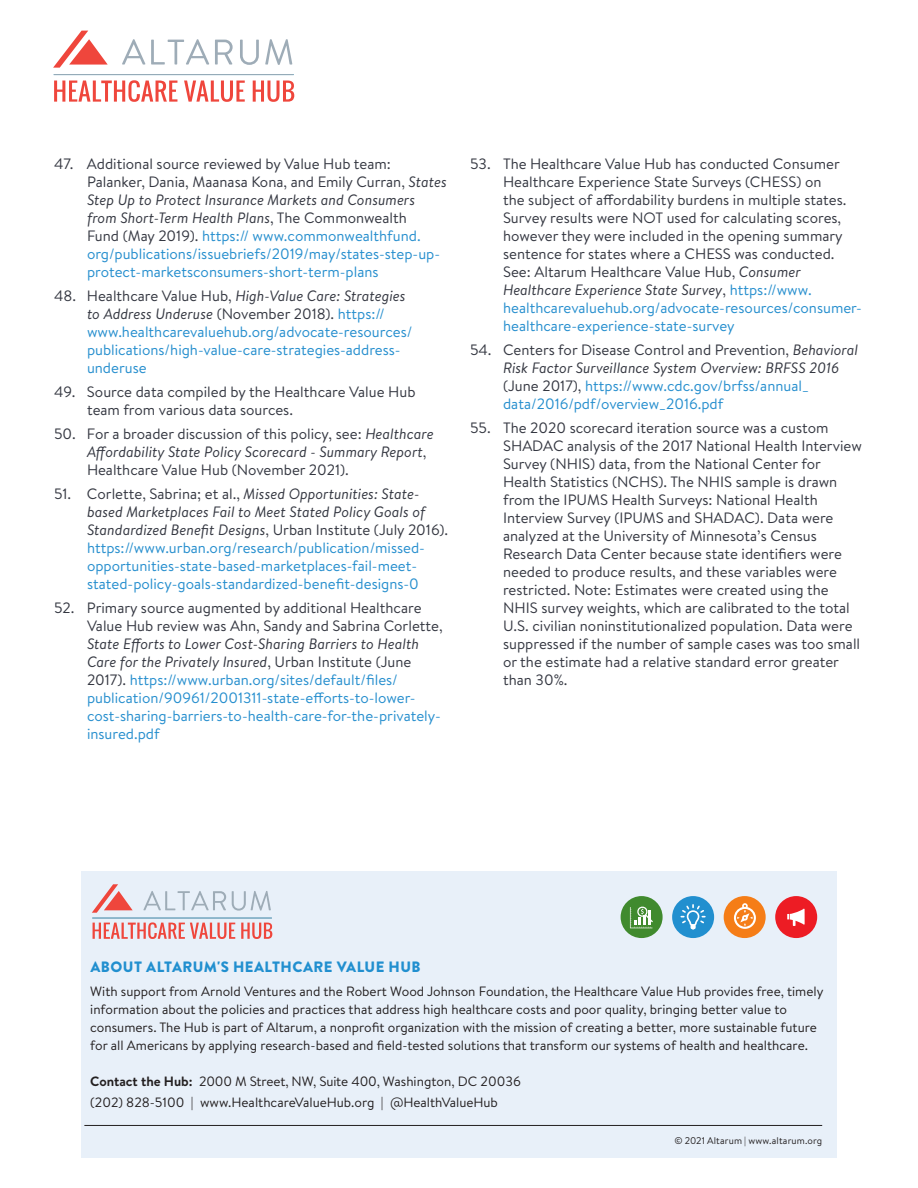
<style>
.page{position:relative;width:918px;height:1188px;background:#fff}
.page>*{position:absolute;margin:0;border:0;box-sizing:border-box;transform-origin:0 0}
.End_Notes{font:15px/18px "Brandon Text";color:#258ece}
.End_Notes-2{font:15px/18px "Brandon Text";color:#343741}
.End_Notes-3{font:900 15px "Brandon Text";letter-spacing:.03em;color:#218fcf}
.End_Notes-4{font:13.5px/18px "Brandon Text";color:#231f20}
.End_Notes-5{font:9.75px "Brandon Text";letter-spacing:.015em;color:#231f20}
.s1{color:#343741}
.s2{font-style:italic;color:#343741}
.s3{font-style:italic}
.s4{color:#258ece}
.s5{font-weight:700}
</style>
<div class="page">
<svg style="left:122px;top:39px;width:87px;height:26px"></svg>
<svg style="left:215px;top:40px;width:18px;height:25px"></svg>
<svg style="left:240px;top:40px;width:19px;height:25px"></svg>
<svg style="left:265px;top:39px;width:27px;height:26px"></svg>
<svg style="left:53px;top:31px;width:55px;height:37px"></svg>
<svg style="left:54px;top:80px;width:123px;height:22px"></svg>
<svg style="left:184px;top:81px;width:61px;height:21px"></svg>
<svg style="left:253px;top:81px;width:41px;height:21px"></svg>
<hr style="left:54px;top:74px;width:240px;height:1px;background:#9eacb7">
<div style="left:81px;top:871px;width:756px;height:287px;background:#e8f0f9"></div>
<div style="left:724px;top:896px;width:42px;height:42px;background:#f57d17;border-radius:50%"></div>
<svg style="left:734px;top:903px;width:22px;height:26px"></svg>
<div style="left:672px;top:896px;width:42px;height:42px;background:#218fcf;border-radius:50%"></div>
<svg style="left:680px;top:904px;width:26px;height:26px"></svg>
<div style="left:775px;top:896px;width:42px;height:42px;background:#ed1c24;border-radius:50%"></div>
<svg style="left:787px;top:909px;width:18px;height:17px"></svg>
<div style="left:621px;top:896px;width:42px;height:42px;background:#408a2e;border-radius:50%"></div>
<svg style="left:630px;top:906px;width:23px;height:22px"></svg>
<svg style="left:143px;top:891px;width:83px;height:19px"></svg>
<svg style="left:232px;top:891px;width:39px;height:20px"></svg>
<svg style="left:92px;top:884px;width:41px;height:29px"></svg>
<svg style="left:93px;top:922px;width:142px;height:17px"></svg>
<svg style="left:241px;top:923px;width:31px;height:16px"></svg>
<hr style="left:92px;top:918px;width:180px;height:1px;background:#9eacb7">
<hr style="left:84px;top:1125px;width:738px;height:1px;background:#231f20">
<p class="End_Notes" style="left:87px;top:154px;width:361px;text-indent:-33px"><span class="s1">47. Additional source reviewed by Value Hub team:<br>Palanker, Dania, Maanasa Kona, and Emily Curran,</span> <span class="s2">States Step Up to Protect Insurance Markets and Consumers from Short-Term Health Plans</span><span class="s1">, The Commonwealth<br>Fund (May 2019).</span> https:// www.commonwealthfund. org/publications/issuebriefs/2019/may/states-step-up&shy;protect-marketsconsumers-short-term-plans</p>
<p class="End_Notes" style="left:87px;top:286px;width:327px;text-indent:-33px"><span class="s1">48. Healthcare Value Hub,</span> <span class="s2">High-Value Care: Strategies to Address Underuse</span> <span class="s1">(November 2018).</span> https:// www.healthcarevaluehub.org/advocate-resources/ publications/high-value-care-strategies-address&shy;underuse</p>
<p class="End_Notes-2" style="left:87px;top:382px;width:330px;text-indent:-33px">49. Source data compiled by the Healthcare Value Hub team from various data sources.</p>
<p class="End_Notes-2" style="left:87px;top:424px;width:348px;text-indent:-33px">50. For a broader discussion of this policy, see: <span class="s3">Healthcare<br>Affordability State Policy Scorecard - Summary Report</span>,<br>Healthcare Value Hub (November 2021).</p>
<p class="End_Notes" style="left:87px;top:484px;width:363px;text-indent:-33px"><span class="s1">51. Corlette, Sabrina; et al.,</span> <span class="s2">Missed Opportunities: State&shy;based Marketplaces Fail to Meet Stated Policy Goals of Standardized Benefit Designs</span><span class="s1">, Urban Institute (July 2016). </span>https://www.urban.org/research/publication/missed&shy;opportunities-state-based-marketplaces-fail-meet&shy;stated-policy-goals-standardized-benefit-designs-0</p>
<p class="End_Notes" style="left:87px;top:598px;width:357px;text-indent:-33px"><span class="s1">52. Primary source augmented by additional Healthcare Value Hub review was Ahn, Sandy and Sabrina Corlette, </span><span class="s2">State Efforts to Lower Cost-Sharing Barriers to Health Care for the Privately Insured</span><span class="s1">, Urban Institute (June 2017).</span> https://www.urban.org/sites/default/files/ publication/90961/2001311-state-efforts-to-lower&shy;cost-sharing-barriers-to-health-care-for-the-privately&shy;insured.pdf</p>
<p class="End_Notes-2" style="left:503px;top:154px;width:360px;text-indent:-33px">53. The Healthcare Value Hub has conducted Consumer Healthcare Experience State Surveys (CHESS) on<br>the subject of affordability burdens in multiple states.<br>Survey results were NOT used for calculating scores, however they were included in the opening summary sentence for states where a CHESS was conducted.<br>See: Altarum Healthcare Value Hub, <span class="s3">Consumer Healthcare Experience State Survey</span>, <span class="s4">https://www. healthcarevaluehub.org/advocate-resources/consumer&shy;healthcare-experience-state-survey</span></p>
<p class="End_Notes" style="left:503px;top:340px;width:357px;text-indent:-33px"><span class="s1">54. Centers for Disease Control and Prevention,</span> <span class="s2">Behavioral Risk Factor Surveillance System Overview: BRFSS 2016 </span><span class="s1">(June 2017),</span> https://www.cdc.gov/brfss/annual_ data/2016/pdf/overview_2016.pdf</p>
<p class="End_Notes-2" style="left:503px;top:418px;width:360px;text-indent:-33px">55. The 2020 scorecard iteration source was a custom SHADAC analysis of the 2017 National Health Interview Survey (NHIS) data, from the National Center for Health Statistics (NCHS). The NHIS sample is drawn from the IPUMS Health Surveys: National Health Interview Survey (IPUMS and SHADAC). Data were analyzed at the University of Minnesota’s Census Research Data Center because state identifiers were needed to produce results, and these variables were restricted. Note: Estimates were created using the NHIS survey weights, which are calibrated to the total U.S. civilian noninstitutionalized population. Data were suppressed if the number of sample cases was too small or the estimate had a relative standard error greater than 30%.</p>
<p class="End_Notes-3" style="left:90px;top:957px;width:332px">ABOUT ALTARUM'S HEALTHCARE VALUE HUB</p>
<p class="End_Notes-4" style="left:90px;top:982px;width:735px">With support from Arnold Ventures and the Robert Wood Johnson Foundation, the Healthcare Value Hub provides free, timely information about the policies and practices that address high healthcare costs and poor quality, bringing better value to consumers. The Hub is part of Altarum, a nonprofit organization with the mission of creating a better, more sustainable future for all Americans by applying research-based and field-tested solutions that transform our systems of health and healthcare.</p>
<p class="End_Notes-4" style="left:90px;top:1071px;width:432px;line-height:21px"><span class="s5">Contact the Hub:</span> 2000 M Street, NW, Suite 400, Washington, DC 20036 (202) 828-5100 | www.HealthcareValueHub.org | @HealthValueHub</p>
<p class="End_Notes-5" style="left:674px;top:1134px;width:149px">© 2021 Altarum | www.altarum.org</p>
</div>
